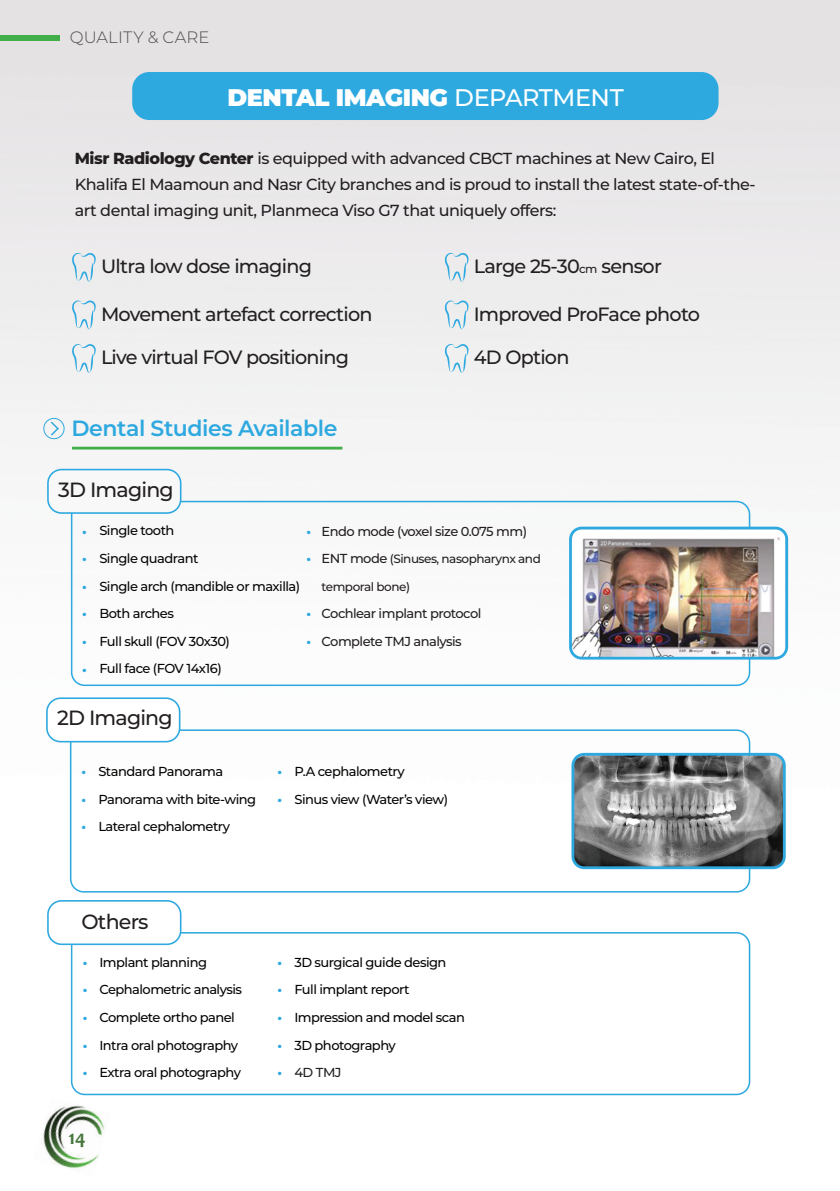
<style>
.page{position:relative;width:840px;height:1191px;background:#fff}
.page>*{position:absolute;margin:0;border:0;box-sizing:border-box;transform-origin:0 0}
.t1{font:900 24px "Montserrat";letter-spacing:-.02em;color:#fff}
.t2{font:600 22px "Montserrat";letter-spacing:-.02em;color:#2ea9e0}
.t3{font:500 20.6px "Montserrat";letter-spacing:-.04em;color:#231f20}
.t4{font:700 20px "Candara";color:#46773c}
.t5{font:500 19.2px "Montserrat";letter-spacing:-.04em;color:#231f20}
.t6{font:300 16.4px "Montserrat";letter-spacing:.01em;color:#4b4c4d}
.t7{font:500 16px/26px "Montserrat";letter-spacing:-.03em;color:#231f20}
.t8{font:500 13px/27.6px "Montserrat";letter-spacing:-.04em;color:#040503}
.t9{font:500 13px/27.6px "Montserrat";letter-spacing:-.04em;color:#231f20}
.t10{font:900 13px/27.6px "Montserrat";color:#2fa8df;text-align:justify}
.t11{font:500 12px "Montserrat";letter-spacing:-.04em;color:#231f20}
.s1{font-weight:500}
.s2{font-weight:800}
.s3{font-size:11.6px}
.s4{font-size:13px}
</style>
<div class="page">
<img style="left:0;top:0;width:839px;height:1096px">
<img style="left:43px;top:1105px;width:62px;height:64px">
<div style="left:0;top:36px;width:60px;height:5px;background:#40ae49"></div>
<div style="left:71px;top:501px;width:678px;height:185px;border:2px solid #2ea9e0;border-radius:13px"></div>
<div style="left:132px;top:72px;width:586px;height:48px;background:#2ea9e0;border-radius:17px"></div>
<svg style="left:72px;top:252px;width:24px;height:30px"></svg>
<svg style="left:444px;top:252px;width:24px;height:30px"></svg>
<svg style="left:72px;top:300px;width:24px;height:29px"></svg>
<svg style="left:444px;top:300px;width:24px;height:29px"></svg>
<svg style="left:72px;top:343px;width:24px;height:30px"></svg>
<svg style="left:444px;top:343px;width:24px;height:30px"></svg>
<hr style="left:72px;top:447px;width:270px;height:2px;background:#40ae49">
<div style="left:43px;top:418px;width:22px;height:21px;border:1px solid #2fa8df;border-radius:50%"></div>
<svg style="left:49px;top:420px;width:11px;height:17px"></svg>
<div style="left:70px;top:729px;width:679px;height:163px;border:2px solid #2ea9e0;border-radius:13px"></div>
<div style="left:71px;top:932px;width:678px;height:163px;border:2px solid #2ea9e0;border-radius:13px"></div>
<div style="left:48px;top:469px;width:132px;height:44px;background:#f8f8f9;border-radius:14px"></div>
<div style="left:47px;top:469px;width:134px;height:45px;border:2px solid #2ea9e0;border-radius:14px"></div>
<div style="left:47px;top:698px;width:132px;height:43px;background:#fff;border-radius:14px"></div>
<div style="left:46px;top:697px;width:134px;height:45px;border:2px solid #2ea9e0;border-radius:14px"></div>
<div style="left:48px;top:901px;width:132px;height:43px;background:#fff;border-radius:14px"></div>
<div style="left:47px;top:900px;width:134px;height:45px;border:2px solid #2ea9e0;border-radius:14px"></div>
<img style="left:572px;top:754px;width:211px;height:113px">
<div style="left:571px;top:753px;width:214px;height:116px;border:3px solid #2ea9e0;border-radius:11px"></div>
<img style="left:570px;top:528px;width:216px;height:130px">
<div style="left:568px;top:526px;width:219px;height:133px;border:3px solid #2ea9e0;border-radius:11px"></div>
<p class="t6" style="left:70px;top:26px;width:141px">QUALITY &amp; CARE</p>
<h1 class="t1" style="left:227px;top:79px;width:397px">DENTAL IMAGING <span class="s1">DEPARTMENT</span></h1>
<p class="t7" style="left:75px;top:145px;width:682px"><span class="s2">Misr Radiology Center</span> is equipped with advanced CBCT machines at New Cairo, El<br>Khalifa El Maamoun and Nasr City branches and is proud to install the latest state-of-the&shy;art dental imaging unit, Planmeca Viso G7 that uniquely offers:</p>
<h3 class="t5" style="left:101px;top:253px;width:212px">Ultra low dose imaging</h3>
<h3 class="t5" style="left:473px;top:253px;width:189px">Large 25-30<span class="s3">cm</span> sensor</h3>
<h3 class="t5" style="left:101px;top:300px;width:273px">Movement artefact correction</h3>
<h3 class="t5" style="left:473px;top:300px;width:228px">Improved ProFace photo</h3>
<h3 class="t5" style="left:101px;top:344px;width:249px">Live virtual FOV positioning</h3>
<h3 class="t5" style="left:473px;top:344px;width:97px">4D Option</h3>
<h2 class="t2" style="left:71px;top:413px;width:267px">Dental Studies Available</h2>
<h3 class="t3" style="left:58px;top:475px;width:117px">3D Imaging</h3>
<p class="t8" style="left:99px;top:516px;width:202px">Single tooth<br>Single quadrant<br>Single arch (mandible or maxilla)<br>Both arches<br>Full skull (FOV 30x30)<br>Full face (FOV 14x16)</p>
<p class="t10" style="left:82px;top:514px;width:5px">. . . . . .</p>
<p class="t9" style="left:321px;top:516px;width:207px">Endo mode (voxel size 0.075 mm)</p>
<p class="t10" style="left:307px;top:514px;width:5px">. .</p>
<p class="t11" style="left:321px;top:550px;width:221px"><span class="s4">ENT mode</span> (Sinuses, nasopharynx and</p>
<p class="t11" style="left:321px;top:578px;width:90px">temporal bone)</p>
<p class="t9" style="left:321px;top:599px;width:161px">Cochlear implant protocol<br>Complete TMJ analysis</p>
<p class="t10" style="left:307px;top:597px;width:5px">. .</p>
<h3 class="t3" style="left:57px;top:703px;width:117px">2D Imaging</h3>
<p class="t8" style="left:98px;top:757px;width:159px">Standard Panorama<br>Panorama with bite-wing<br>Lateral cephalometry</p>
<p class="t8" style="left:294px;top:757px;width:155px">P.A cephalometry<br>Sinus view (Water’s view)</p>
<p class="t10" style="left:82px;top:754px;width:5px">. . .</p>
<p class="t10" style="left:278px;top:755px;width:5px">. .</p>
<h3 class="t3" style="left:81px;top:907px;width:69px">Others</h3>
<p class="t8" style="left:99px;top:947px;width:144px">Implant planning<br>Cephalometric analysis<br>Complete ortho panel<br>Intra oral photography<br>Extra oral photography</p>
<p class="t8" style="left:294px;top:947px;width:172px">3D surgical guide design<br>Full implant report<br>Impression and model scan<br>3D photography</p>
<p class="t10" style="left:83px;top:945px;width:5px">. . . . .</p>
<p class="t10" style="left:278px;top:945px;width:5px">. . . . .</p>
<p class="t9" style="left:294px;top:1058px;width:49px">4D TMJ</p>
<h3 class="t4" style="left:68px;top:1124px;width:19px">14</h3>
</div>
